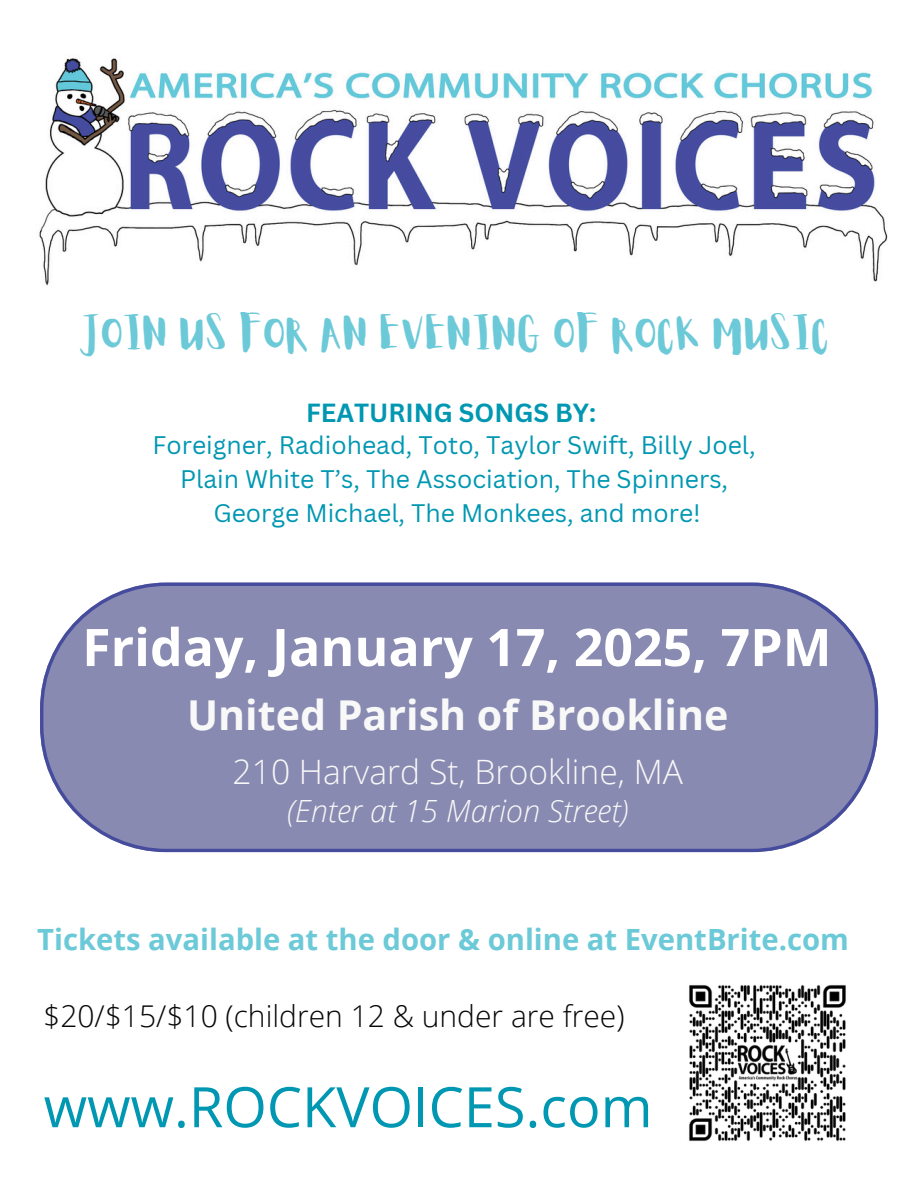
<style>
.page{position:relative;width:918px;height:1188px;background:#fff}
.page>*{position:absolute;margin:0;border:0;box-sizing:border-box;transform-origin:0 0}
.t1{font:55.8px "Open Sans";color:#0097b2}
.t2{font:700 51.75px "Open Sans";color:#fff}
.t3{font:700 41.1px "Open Sans";color:#f8f8f8}
.t4{font:38.7px "Aloja Extended";color:#6cc9d8}
.t5{font:300 33.6px "Open Sans";color:#f8f8f8}
.t6{font:italic 300 30.6px "Open Sans";color:#f8f8f8}
.t7{font:300 30px "Open Sans";color:#070707}
.t8{font:700 29.25px "Open Sans";color:#6cc9d8}
.t9{font:700 25.5px "Canva Sans";color:#0097b2}
.t10{font:24.75px/33.8px "Canva Sans";color:#0097b2;text-align:center}
</style>
<div class="page">
<svg style="left:40px;top:583px;width:838px;height:269px;background:#8d8fb5"></svg>
<img style="left:39px;top:58px;width:849px;height:227px">
<img style="left:689px;top:985px;width:157px;height:156px">
<h1 class="t4" style="left:83px;top:316px;width:750px">JOIN US FOR AN EVENING OF ROCK MUSIC</h1>
<p class="t9" style="left:306px;top:394px;width:292px">FEATURING SONGS BY:</p>
<p class="t10" style="left:152px;top:428px;width:605px">Foreigner, Radiohead, Toto, Taylor Swift, Billy Joel,<br>Plain White T’s, The Association, The Spinners,<br>George Michael, The Monkees, and more!</p>
<h4 class="t2" style="left:82px;top:611px;width:751px">Friday, January 17, 2025, 7PM</h4>
<p class="t3" style="left:187px;top:686px;width:543px">United Parish of Brookline</p>
<p class="t5" style="left:233px;top:748px;width:452px">210 Harvard St, Brookline, MA</p>
<p class="t6" style="left:287px;top:790px;width:343px">(Enter at 15 Marion Street)</p>
<p class="t8" style="left:37px;top:918px;width:813px">Tickets available at the door &amp; online at EventBrite.com</p>
<h5 class="t7" style="left:43px;top:994px;width:583px">$20/$15/$10 (children 12 &amp; under are free)</h5>
<h3 class="t1" style="left:44px;top:1068px;width:610px">www.ROCKVOICES.com</h3>
</div>
